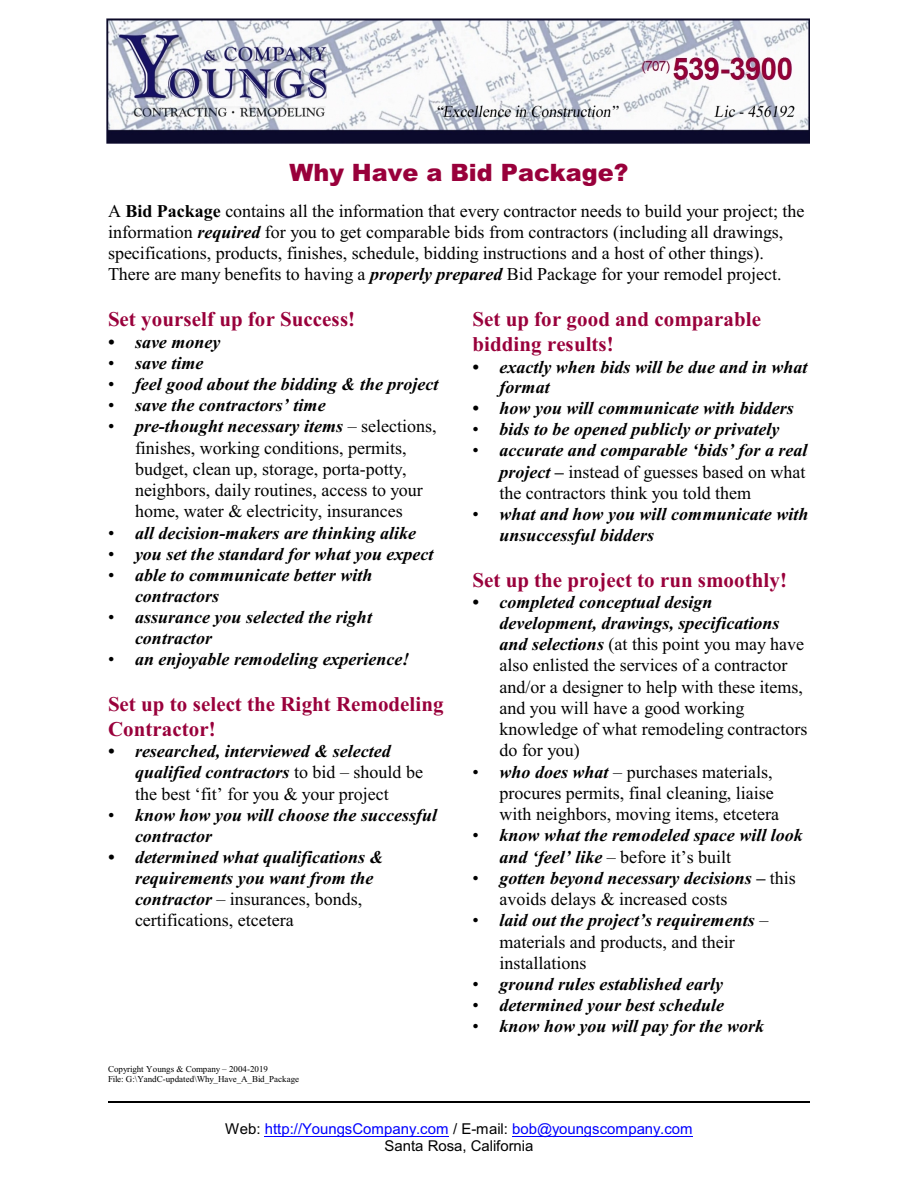
<style>
.page{position:relative;width:918px;height:1188px;background:#fff}
.page>*{position:absolute;margin:0;border:0;box-sizing:border-box;transform-origin:0 0}
.t1{font:900 24px "Arial";color:#99003b}
.t2{font:700 21px/24.9px "Times New Roman";color:#99003b}
.t3{font:18px/21.3px "Times New Roman";color:#000}
.t4{font:italic 700 18px/21.3px "Times New Roman";color:#000}
.t5{font:15px/17.1px "Arial";color:#00f;text-align:center}
.t6{font:9px/10.6px "Times New Roman";color:#000}
.s1{font-weight:700}
.s2{font-weight:700;font-style:italic}
.s3{font-weight:400;font-style:normal}
.s4{color:#000}
</style>
<div class="page">
<img style="left:106px;top:19px;width:703px;height:124px">
<hr style="left:265px;top:1136px;width:184px;height:1px;background:#00f">
<hr style="left:512px;top:1136px;width:181px;height:1px;background:#00f">
<hr style="left:108px;top:1101px;width:702px;height:2px;background:#000">
<h1 class="t1" style="left:289px;top:164px;width:341px">Why Have a Bid Package?</h1>
<p class="t3" style="left:108px;top:202px;width:698px">A <span class="s1">Bid Package</span> contains all the information that every contractor needs to build your project; the information <span class="s2">required</span> for you to get comparable bids from contractors (including all drawings, specifications, products, finishes, schedule, bidding instructions and a host of other things).<br>There are many benefits to having a <span class="s2">properly prepared</span> Bid Package for your remodel project.</p>
<p class="t2" style="left:108px;top:309px;width:249px">Set yourself up for Success!</p>
<p class="t4" style="left:108px;top:333px;width:114px">• save money</p>
<p class="t4" style="left:108px;top:354px;width:97px"><span class="s3">•</span> save time</p>
<p class="t4" style="left:108px;top:375px;width:332px"><span class="s3">•</span> feel good about the bidding &amp; the project</p>
<p class="t4" style="left:108px;top:396px;width:219px"><span class="s3">•</span> save the contractors’ time</p>
<p class="t3" style="left:135px;top:417px;width:303px;text-indent:-27px">• <span class="s2">pre-thought necessary items</span> – selections, finishes, working conditions, permits, budget, clean up, storage, porta-potty, neighbors, daily routines, access to your home, water &amp; electricity, insurances</p>
<p class="t4" style="left:108px;top:524px;width:310px"><span class="s3">•</span> all decision-makers are thinking alike</p>
<p class="t4" style="left:108px;top:545px;width:327px"><span class="s3">•</span> you set the standard for what you expect</p>
<p class="t4" style="left:135px;top:566px;width:239px;text-indent:-27px"><span class="s3">•</span> able to communicate better with contractors</p>
<p class="t4" style="left:135px;top:608px;width:239px;text-indent:-27px"><span class="s3">•</span> assurance you selected the right contractor</p>
<p class="t4" style="left:108px;top:650px;width:303px"><span class="s3">•</span> an enjoyable remodeling experience!</p>
<p class="t2" style="left:108px;top:694px;width:337px">Set up to select the Right Remodeling<br>Contractor!</p>
<p class="t4" style="left:135px;top:743px;width:290px;text-indent:-27px">• researched, interviewed &amp; selected qualified contractors <span class="s3">to bid – should be the best ‘fit’ for you &amp; your project</span></p>
<p class="t4" style="left:135px;top:806px;width:304px;text-indent:-27px"><span class="s3">•</span> know how you will choose the successful contractor</p>
<p class="t4" style="left:135px;top:848px;width:250px;text-indent:-27px">• determined what qualifications &amp; requirements you want from the contractor <span class="s3">– insurances, bonds, certifications, etcetera</span></p>
<p class="t2" style="left:472px;top:309px;width:290px">Set up for good and comparable bidding results!</p>
<p class="t4" style="left:500px;top:358px;width:310px;line-height:20.9px;text-indent:-27px">• exactly when bids will be due and in what format</p>
<p class="t4" style="left:472px;top:400px;width:323px">• how you will communicate with bidders</p>
<p class="t4" style="left:472px;top:420px;width:308px"><span class="s3">•</span> bids to be opened publicly or privately</p>
<p class="t3" style="left:500px;top:442px;width:310px;text-align:justify;text-indent:-27px">• <span class="s2">accurate and comparable ‘bids’ for a real project –</span> instead of guesses based on what the contractors think you told them</p>
<p class="t4" style="left:500px;top:505px;width:310px;text-indent:-27px"><span class="s3">•</span> what and how you will communicate with unsuccessful bidders</p>
<p class="t2" style="left:472px;top:570px;width:316px">Set up the project to run smoothly!</p>
<p class="t3" style="left:500px;top:594px;width:310px;text-indent:-27px"><span class="s2">• completed conceptual design development, drawings, specifications and selections</span> (at this point you may have also enlisted the services of a contractor and/or a designer to help with these items, and you will have a good working knowledge of what remodeling contractors do for you)</p>
<p class="t3" style="left:500px;top:763px;width:281px;text-indent:-27px">• <span class="s2">who does what</span> – purchases materials, procures permits, final cleaning, liaise with neighbors, moving items, etcetera</p>
<p class="t4" style="left:500px;top:827px;width:305px;text-indent:-27px"><span class="s3">•</span> know what the remodeled space will look and ‘feel’ like <span class="s3">– before it’s built</span></p>
<p class="t3" style="left:500px;top:869px;width:298px;text-indent:-27px">• <span class="s2">gotten beyond necessary decisions –</span> this avoids delays &amp; increased costs</p>
<p class="t3" style="left:500px;top:911px;width:270px;text-indent:-27px">• <span class="s2">laid out the project’s requirements</span> – materials and products, and their installations</p>
<p class="t4" style="left:472px;top:975px;width:252px"><span class="s3">•</span> ground rules established early</p>
<p class="t4" style="left:472px;top:996px;width:253px"><span class="s3">•</span> determined your best schedule</p>
<p class="t4" style="left:472px;top:1018px;width:293px"><span class="s3">•</span> know how you will pay for the work</p>
<p class="t6" style="left:108px;top:1064px;width:193px">Copyright Youngs &amp; Company – 2004-2019<br>File: G:\YandC-updated\Why_Have_A_Bid_Package</p>
<p class="t5" style="left:225px;top:1121px;width:469px"><span class="s4">Web:</span> http://YoungsCompany.com <span class="s4">/ E-mail:</span> bob@youngscompany.com<br><span class="s4">Santa Rosa, California</span></p>
</div>
